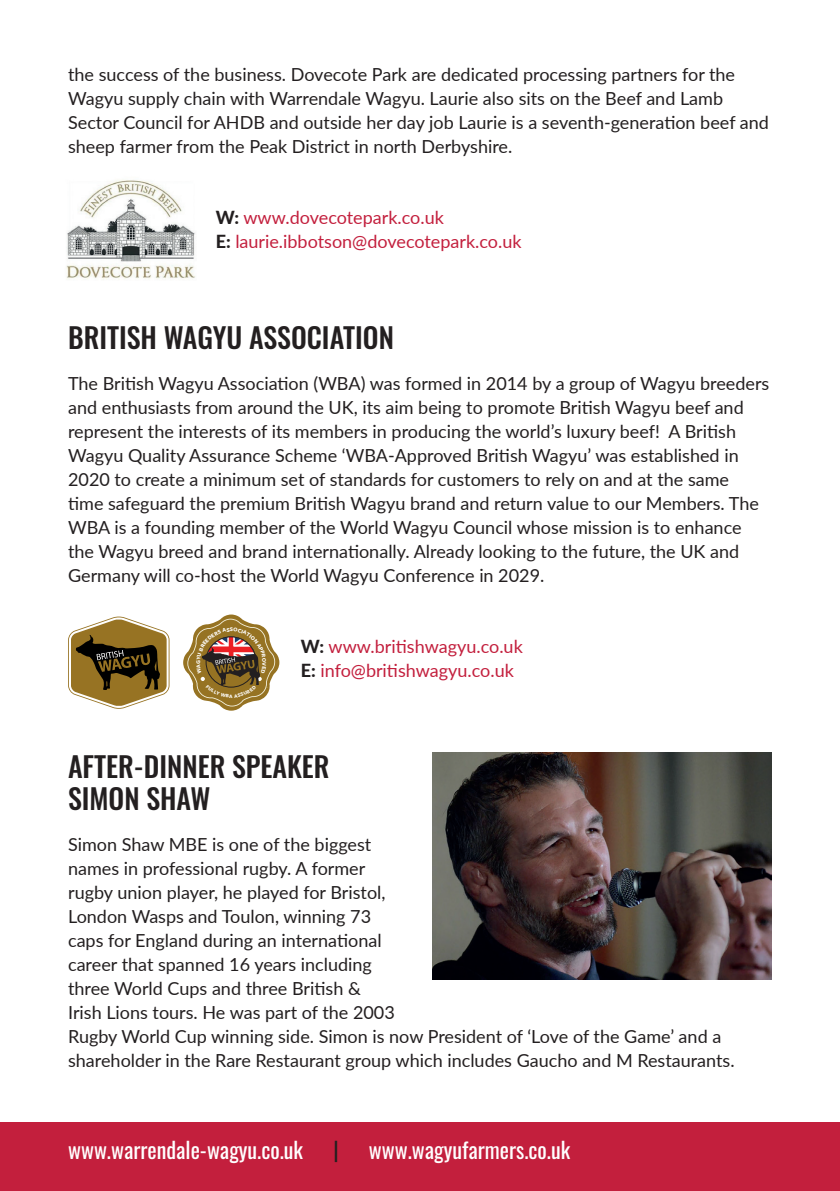
<style>
.page{position:relative;width:840px;height:1191px;background:#fff}
.page>*{position:absolute;margin:0;border:0;box-sizing:border-box;transform-origin:0 0}
.Speaker_Headings{font:28px/32px "Oswald";color:#231f20}
.t1{font:22px "Oswald";color:#fff}
.t2{font:22px "Oswald";color:#231f20}
.WW_Newsletter_Body{font:18px/24px "Lato";color:#231f20}
.WW_Newsletter_Body-2{font:18px/24px "Lato";color:#c31f3d}
.s1{font-weight:800;color:#231f20}
</style>
<div class="page">
<div style="left:0;top:1123px;width:839px;height:68px;background:#c31f3d"></div>
<img style="left:432px;top:752px;width:339px;height:227px">
<img style="left:66px;top:180px;width:129px;height:100px">
<svg style="left:68px;top:616px;width:101px;height:93px"></svg>
<svg style="left:183px;top:614px;width:96px;height:96px"></svg>
<p class="WW_Newsletter_Body" style="left:68px;top:62px;width:702px">the success of the business. Dovecote Park are dedicated processing partners for the Wagyu supply chain with Warrendale Wagyu. Laurie also sits on the Beef and Lamb Sector Council for AHDB and outside her day job Laurie is a seventh-generation beef and sheep farmer from the Peak District in north Derbyshire.</p>
<p class="WW_Newsletter_Body-2" style="left:215px;top:204px;width:307px"><span class="s1">W:</span> www.dovecotepark.co.uk<br><span class="s1">E:</span> laurie.ibbotson@dovecotepark.co.uk</p>
<p class="Speaker_Headings" style="left:68px;top:319px;width:327px">BRITISH WAGYU ASSOCIATION</p>
<p class="WW_Newsletter_Body" style="left:68px;top:371px;width:702px">The British Wagyu Association (WBA) was formed in 2014 by a group of Wagyu breeders and enthusiasts from around the UK, its aim being to promote British Wagyu beef and represent the interests of its members in producing the world’s luxury beef! A British Wagyu Quality Assurance Scheme ‘WBA-Approved British Wagyu’ was established in 2020 to create a minimum set of standards for customers to rely on and at the same<br>time safeguard the premium British Wagyu brand and return value to our Members. The WBA is a founding member of the World Wagyu Council whose mission is to enhance the Wagyu breed and brand internationally. Already looking to the future, the UK and Germany will co-host the World Wagyu Conference in 2029.</p>
<p class="WW_Newsletter_Body-2" style="left:300px;top:633px;width:223px"><span class="s1">W:</span> www.britishwagyu.co.uk<br><span class="s1">E:</span> info@britishwagyu.co.uk</p>
<p class="Speaker_Headings" style="left:68px;top:748px;width:263px">AFTER-DINNER SPEAKER<br>SIMON SHAW</p>
<p class="WW_Newsletter_Body" style="left:68px;top:832px;width:667px">Simon Shaw MBE is one of the biggest<br>names in professional rugby. A former<br>rugby union player, he played for Bristol,<br>London Wasps and Toulon, winning 73<br>caps for England during an international<br>career that spanned 16 years including<br>three World Cups and three British &amp;<br>Irish Lions tours. He was part of the 2003<br>Rugby World Cup winning side. Simon is now President of ‘Love of the Game’ and a shareholder in the Rare Restaurant group which includes Gaucho and M Restaurants.</p>
<p class="t1" style="left:68px;top:1130px;width:236px">www.warrendale-wagyu.co.uk</p>
<p class="t2" style="left:333px;top:1130px;width:7px">|</p>
<p class="t1" style="left:368px;top:1130px;width:203px">www.wagyufarmers.co.uk</p>
</div>
